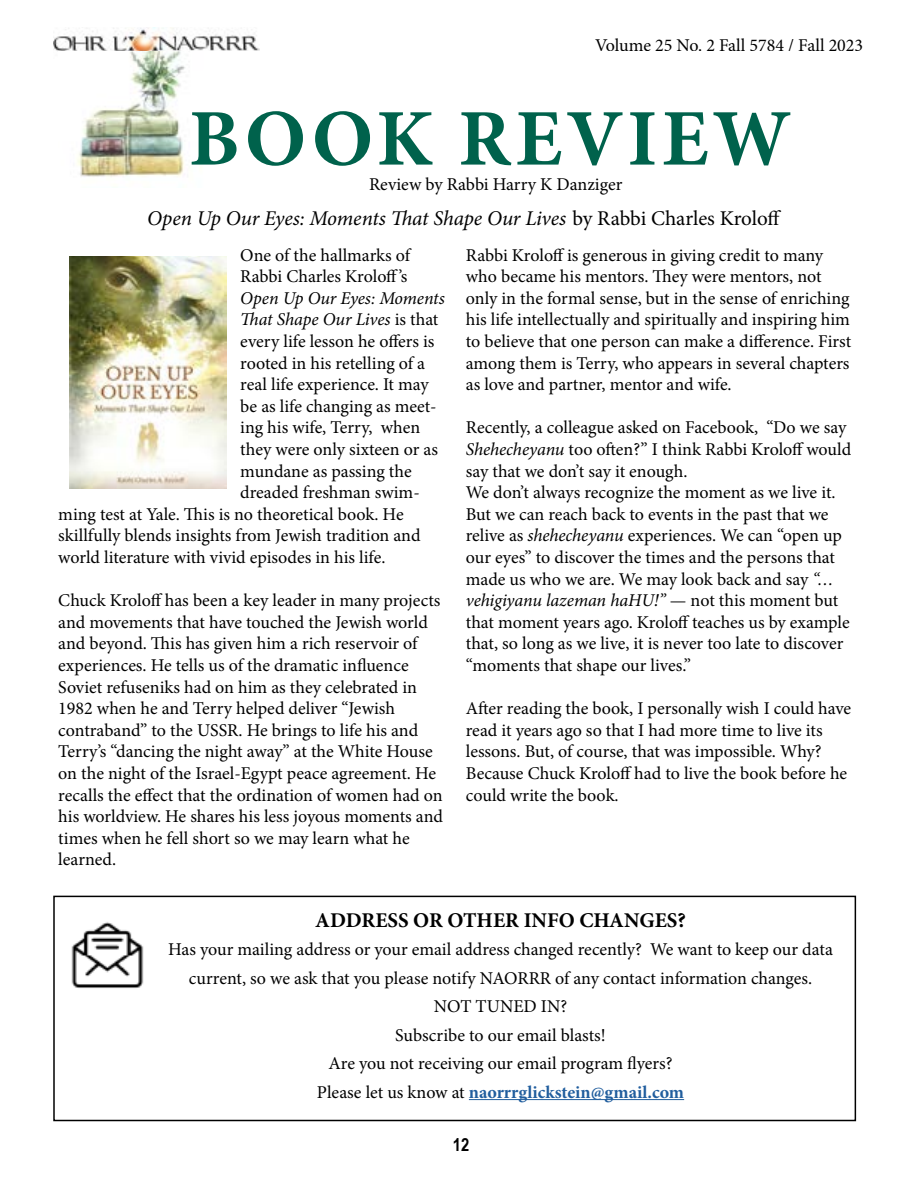
<style>
.page{position:relative;width:918px;height:1188px;background:#fff}
.page>*{position:absolute;margin:0;border:0;box-sizing:border-box;transform-origin:0 0}
.t1{font:italic 21px "Minion Pro";letter-spacing:-.005em;color:#000}
.t2{font:700 21px "Minion Pro";color:#000}
.t3{font:18px/21.6px "Minion Pro";letter-spacing:-.005em;color:#000}
.t4{font:italic 18px "Minion Pro";letter-spacing:-.01em;color:#000}
.t5{font:700 18px "Arial Narrow";color:#000}
.s1{font-style:normal}
.s2{font-style:italic}
.s3{font-weight:700;color:#215e9e}
</style>
<div class="page">
<div style="left:53px;top:896px;width:803px;height:225px;border:2px solid #000"></div>
<img style="left:53px;top:28px;width:206px;height:23px">
<img style="left:77px;top:51px;width:714px;height:126px">
<img style="left:69px;top:256px;width:158px;height:232px">
<hr style="left:469px;top:1099px;width:215px;height:1px;background:#215e9e">
<img style="left:71px;top:922px;width:73px;height:66px">
<p class="t3" style="left:595px;top:34px;width:270px">Volume 25 No. 2 Fall 5784 / Fall 2023</p>
<p class="t3" style="left:369px;top:173px;width:255px">Review by Rabbi Harry K Danziger</p>
<p class="t1" style="left:147px;top:204px;width:636px">Open Up Our Eyes: Moments That Shape Our Lives <span class="s1">by Rabbi Charles Kroloff</span></p>
<p class="t3" style="left:240px;top:244px;width:171px">One of the hallmarks of<br>Rabbi Charles Kroloff’s</p>
<p class="t4" style="left:240px;top:286px;width:206px">Open Up Our Eyes: Moments</p>
<p class="t4" style="left:240px;top:307px;width:200px">That Shape Our Lives <span class="s1">is that</span></p>
<p class="t3" style="left:240px;top:331px;width:196px">every life lesson he offers is</p>
<p class="t3" style="left:240px;top:352px;width:186px">rooted in his retelling of a</p>
<p class="t3" style="left:240px;top:374px;width:190px">real life experience. It may</p>
<p class="t3" style="left:240px;top:395px;width:198px">be as life changing as meet-</p>
<p class="t3" style="left:240px;top:417px;width:181px">ing his wife, Terry, when</p>
<p class="t3" style="left:240px;top:439px;width:199px">they were only sixteen or as</p>
<p class="t3" style="left:240px;top:460px;width:173px">mundane as passing the</p>
<p class="t3" style="left:240px;top:482px;width:181px">dreaded freshman swim-</p>
<p class="t3" style="left:58px;top:503px;width:347px">ming test at Yale. This is no theoretical book. He</p>
<p class="t3" style="left:58px;top:525px;width:364px">skillfully blends insights from Jewish tradition and</p>
<p class="t3" style="left:58px;top:547px;width:329px">world literature with vivid episodes in his life.</p>
<p class="t3" style="left:58px;top:590px;width:386px">Chuck Kroloff has been a key leader in many projects and movements that have touched the Jewish world and beyond. This has given him a rich reservoir of experiences. He tells us of the dramatic influence Soviet refuseniks had on him as they celebrated in 1982 when he and Terry helped deliver “Jewish contraband” to the USSR. He brings to life his and Terry’s “dancing the night away” at the White House on the night of the Israel-Egypt peace agreement. He recalls the effect that the ordination of women had on his worldview. He shares his less joyous moments and times when he fell short so we may learn what he learned.</p>
<p class="t3" style="left:466px;top:244px;width:387px">Rabbi Kroloff is generous in giving credit to many who became his mentors. They were mentors, not only in the formal sense, but in the sense of enriching his life intellectually and spiritually and inspiring him to believe that one person can make a difference. First among them is Terry, who appears in several chapters as love and partner, mentor and wife.</p>
<p class="t3" style="left:466px;top:417px;width:387px">Recently, a colleague asked on Facebook, “Do we say <span class="s2">Shehecheyanu</span> too often?” I think Rabbi Kroloff would say that we don’t say it enough.<br>We don’t always recognize the moment as we live it.<br>But we can reach back to events in the past that we relive as <span class="s2">shehecheyanu</span> experiences. We can “open up our eyes” to discover the times and the persons that made us who we are. We may look back and say <span class="s2">“… vehigiyanu lazeman haHU!”</span> — not this moment but that moment years ago. Kroloff teaches us by example that, so long as we live, it is never too late to discover “moments that shape our lives.”</p>
<p class="t3" style="left:466px;top:698px;width:387px">After reading the book, I personally wish I could have read it years ago so that I had more time to live its lessons. But, of course, that was impossible. Why?<br>Because Chuck Kroloff had to live the book before he could write the book.</p>
<p class="t2" style="left:315px;top:905px;width:372px">ADDRESS OR OTHER INFO CHANGES?</p>
<p class="t3" style="left:168px;top:935px;width:666px;line-height:28.5px;text-align:center">Has your mailing address or your email address changed recently? We want to keep our data current, so we ask that you please notify NAORRR of any contact information changes.<br>NOT TUNED IN?<br>Subscribe to our email blasts!<br>Are you not receiving our email program flyers?<br>Please let us know at <span class="s3">naorrrglickstein@gmail.com</span></p>
<p class="t5" style="left:453px;top:1134px;width:18px">12</p>
</div>
